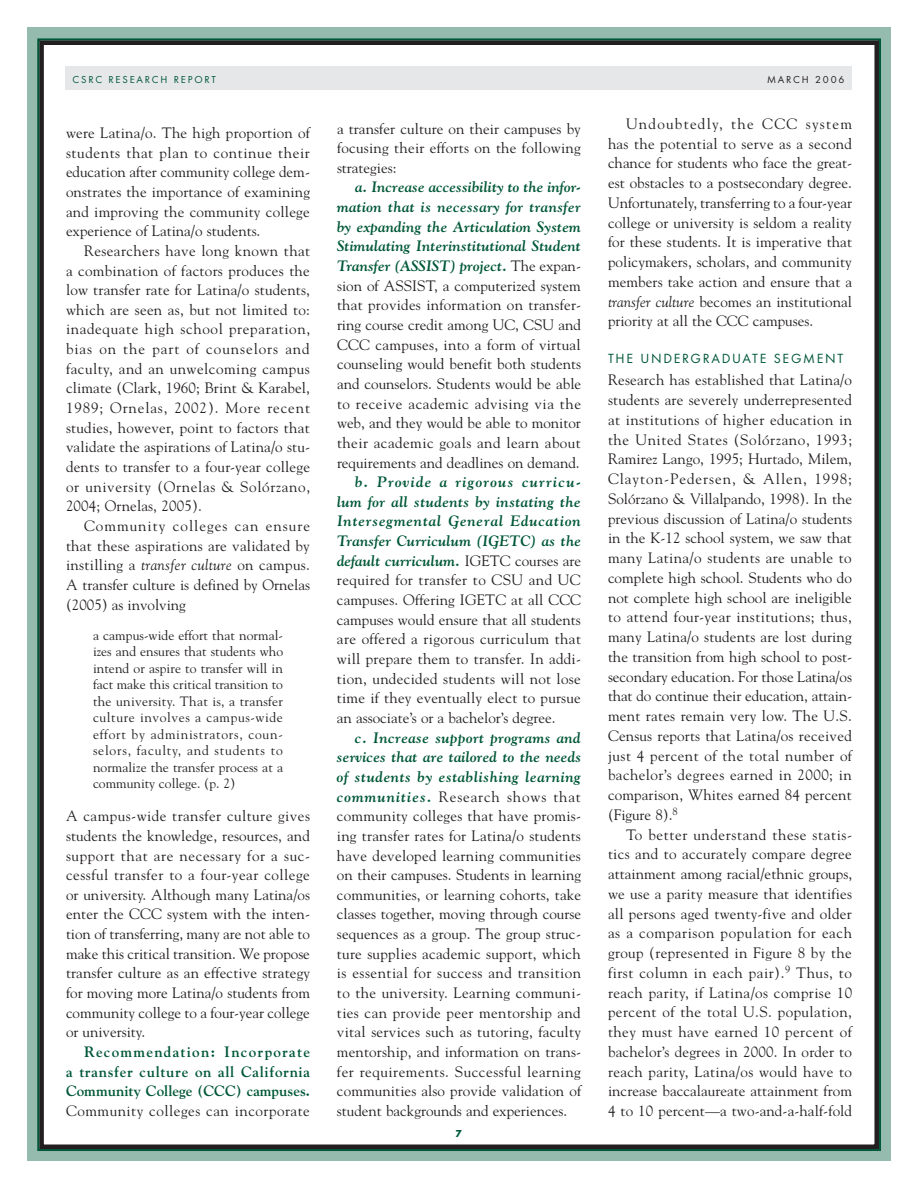
<style>
.page{position:relative;width:918px;height:1188px;background:#fff}
.page>*{position:absolute;margin:0;border:0;box-sizing:border-box;transform-origin:0 0}
._01body{font:15px/19.6px "Goudy";letter-spacing:.005em;color:#231f20;text-align:justify}
._01body_no_ind{font:15px/19.8px "Goudy";color:#231f20;text-align:justify}
._01body-2{font:700 15px/19.6px "Goudy";color:#005838;text-align:justify}
._02sub1{font:13.8px "Futura T";letter-spacing:.125em;color:#005838}
._1b_block_quotation{font:13.5px/16.5px "Goudy";letter-spacing:.005em;color:#231f20;text-align:justify}
.t1{font:10.5px "Futura T";letter-spacing:.175em;color:#005838}
.t2{font:10.5px "Futura T";letter-spacing:.17em;color:#231f20}
.s1{font-style:italic}
.s2{font-weight:400;color:#231f20}
.s3{font-weight:700;font-style:italic;color:#005838}
</style>
<div class="page">
<div style="left:27px;top:27px;width:864px;height:1134px;border:12px solid #95bbaf"></div>
<div style="left:39px;top:40px;width:840px;height:1109px;border:4px solid #231f20"></div>
<div style="left:65px;top:66px;width:787px;height:24px;background:#e6e7e9"></div>
<p class="t1" style="left:73px;top:74px;width:44px">CSRCRESEAR</p>
<p class="t1" style="left:152px;top:74px;width:50px">CH RE PORT</p>
<p class="t2" style="left:767px;top:74px;width:79px">M ARC H 2006</p>
<p class="_01body" style="left:66px;top:123px;width:246px">were Latina/o. The high proportion of students that plan to continue their education after community college dem&shy;onstrates the importance of examining and improving the community college experience of Latina/o students.</p>
<p class="_01body" style="left:66px;top:240px;width:246px;text-indent:18px">Researchers have long known that a combination of factors produces the low transfer rate for Latina/o students, which are seen as, but not limited to: inadequate high school preparation, bias on the part of counselors and faculty, and an unwelcoming campus climate (Clark, 1960; Brint &amp; Karabel, 1989; Ornelas, 2002). More recent studies, however, point to factors that validate the aspirations of Latina/o stu&shy;dents to transfer to a four-year college or university (Ornelas &amp; Solórzano, 2004; Ornelas, 2005).</p>
<p class="_01body" style="left:66px;top:516px;width:246px;text-indent:18px">Community colleges can ensure that these aspirations are validated by instilling a <span class="s1">transfer culture</span> on campus.<br>A transfer culture is defined by Ornelas (2005) as involving</p>
<p class="_1b_block_quotation" style="left:93px;top:626px;width:192px">a campus-wide effort that normal&shy;izes and ensures that students who intend or aspire to transfer will in fact make this critical transition to the university. That is, a transfer culture involves a campus-wide effort by administrators, coun&shy;selors, faculty, and students to normalize the transfer process at a community college. (p. 2)</p>
<p class="_01body_no_ind" style="left:66px;top:806px;width:246px">A campus-wide transfer culture gives students the knowledge, resources, and support that are necessary for a suc&shy;cessful transfer to a four-year college or university. Although many Latina/os enter the CCC system with the inten&shy;tion of transferring, many are not able to make this critical transition. We propose transfer culture as an effective strategy for moving more Latina/o students from community college to a four-year college or university.</p>
<p class="_01body-2" style="left:66px;top:1042px;width:246px;text-indent:18px">Recommendation: Incorporate a transfer culture on all California Community College (CCC) campuses.<br><span class="s2">Community colleges can incorporate</span></p>
<p class="_01body" style="left:337px;top:118px;width:245px">a transfer culture on their campuses by focusing their efforts on the following strategies:</p>
<p class="_01body" style="left:337px;top:177px;width:246px;text-indent:18px"><span class="s3">a. Increase accessibility to the infor&shy;mation that is necessary for transfer by expanding the Articulation System Stimulating Interinstitutional Student Transfer (ASSIST) project.</span> The expan&shy;sion of ASSIST, a computerized system that provides information on transfer&shy;ring course credit among UC, CSU and CCC campuses, into a form of virtual counseling would benefit both students and counselors. Students would be able to receive academic advising via the web, and they would be able to monitor their academic goals and learn about requirements and deadlines on demand.</p>
<p class="_01body" style="left:337px;top:472px;width:246px;text-indent:18px"><span class="s3">b. Provide a rigorous curricu&shy;lum for all students by instating the Intersegmental General Education Transfer Curriculum (IGETC) as the default curriculum.</span> IGETC courses are required for transfer to CSU and UC campuses. Offering IGETC at all CCC campuses would ensure that all students are offered a rigorous curriculum that will prepare them to transfer. In addi&shy;tion, undecided students will not lose time if they eventually elect to pursue an associate’s or a bachelor’s degree.</p>
<p class="_01body" style="left:337px;top:727px;width:246px;text-indent:18px"><span class="s3">c. Increase support programs and services that are tailored to the needs of students by establishing learning communities.</span> Research shows that community colleges that have promis&shy;ing transfer rates for Latina/o students have developed learning communities on their campuses. Students in learning communities, or learning cohorts, take classes together, moving through course sequences as a group. The group struc&shy;ture supplies academic support, which is essential for success and transition to the university. Learning communi&shy;ties can provide peer mentorship and vital services such as tutoring, faculty mentorship, and information on trans&shy;fer requirements. Successful learning communities also provide validation of student backgrounds and experiences.</p>
<p class="_01body" style="left:608px;top:113px;width:246px;text-indent:18px">Undoubtedly, the CCC system has the potential to serve as a second chance for students who face the great&shy;est obstacles to a postsecondary degree.<br>Unfortunately, transferring to a four-year college or university is seldom a reality for these students. It is imperative that policymakers, scholars, and community members take action and ensure that a <span class="s1">transfer culture</span> becomes an institutional priority at all the CCC campuses.</p>
<p class="_02sub1" style="left:608px;top:350px;width:237px">THE U NDERGRADUATE SEGMENT</p>
<p class="_01body_no_ind" style="left:608px;top:370px;width:246px">Research has established that Latina/o students are severely underrepresented at institutions of higher education in the United States (Solórzano, 1993; Ramirez Lango, 1995; Hurtado, Milem, Clayton-Pedersen, &amp; Allen, 1998; Solórzano &amp; Villalpando, 1998). In the previous discussion of Latina/o students in the K-12 school system, we saw that many Latina/o students are unable to complete high school. Students who do not complete high school are ineligible to attend four-year institutions; thus, many Latina/o students are lost during the transition from high school to post&shy;secondary education. For those Latina/os that do continue their education, attain&shy;ment rates remain very low. The U.S.<br>Census reports that Latina/os received just 4 percent of the total number of bachelor’s degrees earned in 2000; in comparison, Whites earned 84 percent (Figure 8).<sup>8</sup></p>
<p class="_01body" style="left:608px;top:824px;width:246px;text-indent:18px">To better understand these statis&shy;tics and to accurately compare degree attainment among racial/ethnic groups, we use a parity measure that identifies all persons aged twenty-five and older as a comparison population for each group (represented in Figure 8 by the first column in each pair).<sup>9</sup> Thus, to reach parity, if Latina/os comprise 10 percent of the total U.S. population, they must have earned 10 percent of bachelor’s degrees in 2000. In order to reach parity, Latina/os would have to increase baccalaureate attainment from 4 to 10 percent—a two-and-a-half-fold</p>
</div>
